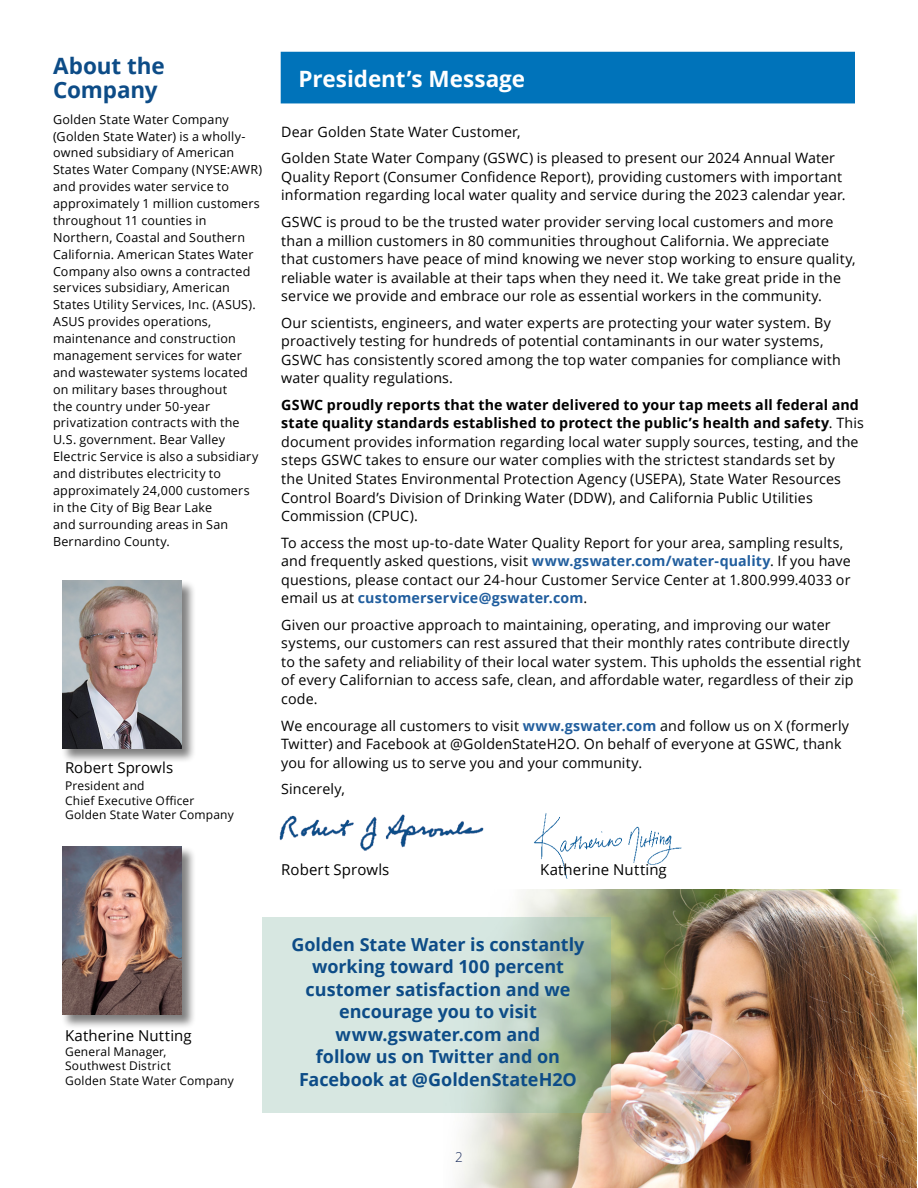
<style>
.page{position:relative;width:918px;height:1188px;background:#fff}
.page>*{position:absolute;margin:0;border:0;box-sizing:border-box;transform-origin:0 0}
.t1{font:700 22.5px "Open Sans";color:#fff}
.t2{font:700 22.5px/24px "Open Sans";letter-spacing:-.005em;color:#0d4c87}
.t3{font:700 18px/22.5px "Open Sans";letter-spacing:-.005em;color:#0d4c87;text-align:center}
.t4{font:15px "Open Sans";letter-spacing:.005em;color:#000}
.t5{font:14.25px/18.5px "Open Sans";letter-spacing:.01em;color:#000}
.t6{font:300 13.5px "Open Sans";color:#1a2d5c}
.t7{font:12.6px/16.8px "Open Sans";letter-spacing:.015em;color:#000}
.t8{font:12px/14.4px "Open Sans";letter-spacing:.015em;color:#000}
.s1{font-weight:700}
.s2{font-weight:700;color:#215e9e}
</style>
<div class="page">
<div style="left:61px;top:579px;width:135px;height:184px;background:#000;opacity:.5"></div>
<img style="left:62px;top:580px;width:120px;height:169px">
<div style="left:281px;top:52px;width:574px;height:51px;background:#0073ba"></div>
<img style="left:444px;top:889px;width:473px;height:299px">
<img style="left:279px;top:814px;width:205px;height:37px">
<svg style="left:262px;top:918px;width:348px;height:195px;background:#c8dace"></svg>
<div style="left:61px;top:846px;width:135px;height:183px;background:#000;opacity:.5"></div>
<img style="left:62px;top:847px;width:120px;height:168px">
<img style="left:534px;top:813px;width:148px;height:66px">
<h1 class="t2" style="left:53px;top:53px;width:113px">About the<br>Company</h1>
<p class="t7" style="left:53px;top:110px;width:211px">Golden State Water Company (Golden State Water) is a wholly&shy;owned subsidiary of American<br>States Water Company (NYSE:AWR) and provides water service to approximately 1 million customers throughout 11 counties in<br>Northern, Coastal and Southern<br>California. American States Water<br>Company also owns a contracted services subsidiary, American<br>States Utility Services, Inc. (ASUS).<br>ASUS provides operations, maintenance and construction management services for water and wastewater systems located on military bases throughout<br>the country under 50-year privatization contracts with the<br>U.S. government. Bear Valley<br>Electric Service is also a subsidiary and distributes electricity to approximately 24,000 customers in the City of Big Bear Lake<br>and surrounding areas in San<br>Bernardino County.</p>
<p class="t4" style="left:65px;top:758px;width:110px">Robert Sprowls</p>
<p class="t8" style="left:65px;top:778px;width:170px">President and<br>Chief Executive Officer<br>Golden State Water Company</p>
<h1 class="t1" style="left:298px;top:63px;width:228px">President’s Message</h1>
<p class="t5" style="left:281px;top:118px;width:555px;line-height:26.5px">Dear Golden State Water Customer,<br>Golden State Water Company (GSWC) is pleased to present our 2024 Annual Water</p>
<p class="t5" style="left:281px;top:167px;width:566px">Quality Report (Consumer Confidence Report), providing customers with important information regarding local water quality and service during the 2023 calendar year.</p>
<p class="t5" style="left:281px;top:212px;width:576px">GSWC is proud to be the trusted water provider serving local customers and more than a million customers in 80 communities throughout California. We appreciate that customers have peace of mind knowing we never stop working to ensure quality, reliable water is available at their taps when they need it. We take great pride in the service we provide and embrace our role as essential workers in the community.</p>
<p class="t5" style="left:281px;top:313px;width:561px">Our scientists, engineers, and water experts are protecting your water system. By proactively testing for hundreds of potential contaminants in our water systems, GSWC has consistently scored among the top water companies for compliance with water quality regulations.</p>
<p class="t5" style="left:281px;top:395px;width:584px"><span class="s1">GSWC proudly reports that the water delivered to your tap meets all federal and state quality standards established to protect the public’s health and safety</span>. This document provides information regarding local water supply sources, testing, and the steps GSWC takes to ensure our water complies with the strictest standards set by<br>the United States Environmental Protection Agency (USEPA), State Water Resources Control Board’s Division of Drinking Water (DDW), and California Public Utilities Commission (CPUC).</p>
<p class="t5" style="left:281px;top:533px;width:571px">To access the most up-to-date Water Quality Report for your area, sampling results, and frequently asked questions, visit <span class="s2">www.gswater.com/water-quality</span>. If you have questions, please contact our 24-hour Customer Service Center at 1.800.999.4033 or email us at <span class="s2">customerservice@gswater.com</span>.</p>
<p class="t5" style="left:281px;top:615px;width:581px">Given our proactive approach to maintaining, operating, and improving our water systems, our customers can rest assured that their monthly rates contribute directly to the safety and reliability of their local water system. This upholds the essential right of every Californian to access safe, clean, and affordable water, regardless of their zip code.</p>
<p class="t5" style="left:281px;top:716px;width:569px">We encourage all customers to visit <span class="s2">www.gswater.com</span> and follow us on X (formerly<br>Twitter) and Facebook at @GoldenStateH2O. On behalf of everyone at GSWC, thank you for allowing us to serve you and your community.</p>
<p class="t5" style="left:281px;top:780px;width:65px">Sincerely,</p>
<p class="t4" style="left:281px;top:859px;width:110px">Robert Sprowls</p>
<p class="t4" style="left:540px;top:859px;width:128px">Katherine Nutting</p>
<p class="t4" style="left:65px;top:1026px;width:128px">Katherine Nutting</p>
<p class="t8" style="left:65px;top:1044px;width:170px">General Manager,<br>Southwest District<br>Golden State Water Company</p>
<p class="t3" style="left:291px;top:932px;width:295px">Golden State Water is constantly working toward 100 percent customer satisfaction and we encourage you to visit www.gswater.com and<br>follow us on Twitter and on<br>Facebook at @GoldenStateH2O</p>
<p class="t6" style="left:455px;top:1147px;width:9px">2</p>
</div>
